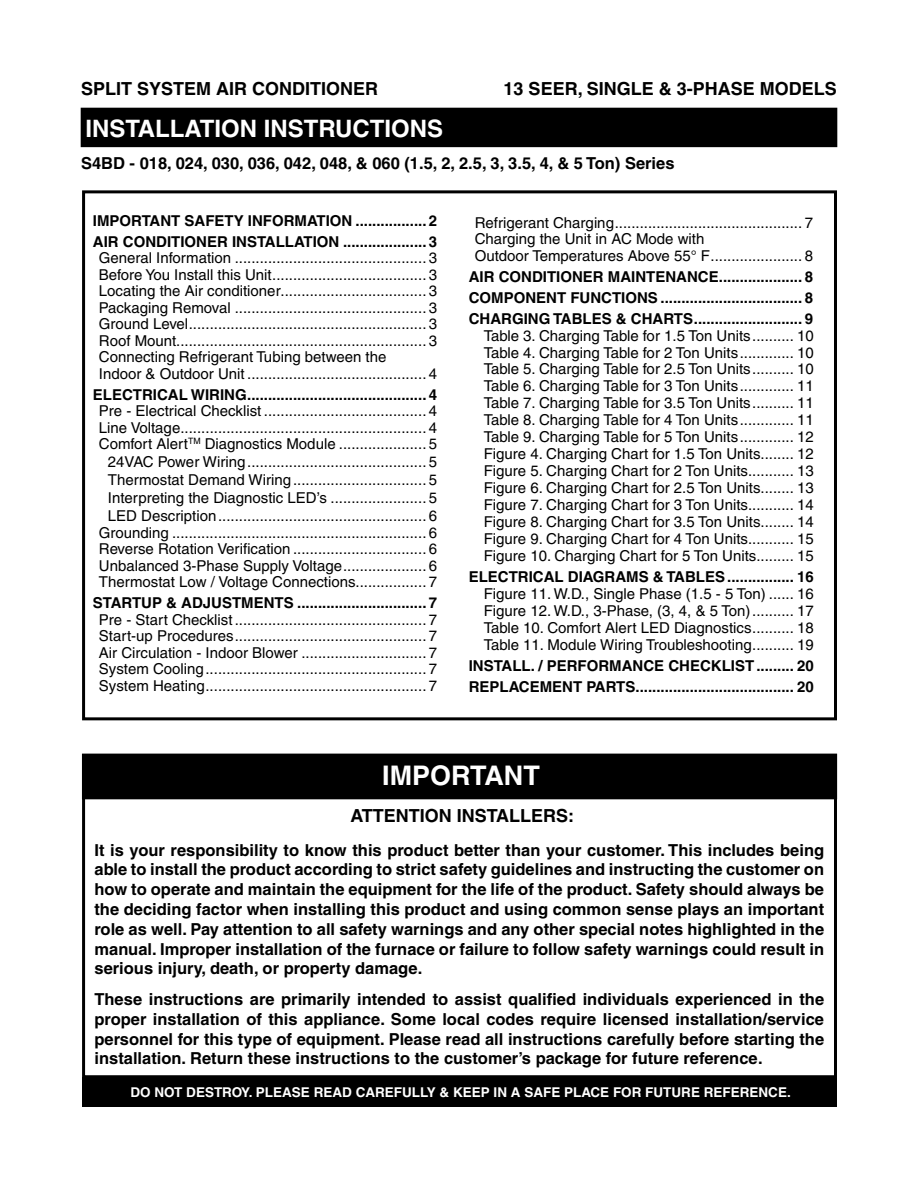
<style>
.page{position:relative;width:918px;height:1188px;background:#fff}
.page>*{position:absolute;margin:0;border:0;box-sizing:border-box;transform-origin:0 0}
.t1{font:700 27px "Helvetica";color:#fff}
.t2{font:700 24px "Helvetica";color:#fff}
.t3{font:700 18px "Helvetica";color:#000}
.t4{font:700 16.5px/19.8px "Helvetica";color:#000;text-align:justify}
.t5{font:15px/16.5px "Helvetica";color:#000;text-align:justify}
.t6{font:700 15px/21px "Helvetica";color:#000}
.t7{font:700 13.5px "Helvetica";color:#fff}
</style>
<div class="page">
<div style="left:81px;top:108px;width:756px;height:39px;background:#000"></div>
<div style="left:82px;top:190px;width:755px;height:530px;border:3px solid #000"></div>
<div style="left:82px;top:754px;width:755px;height:324px;border:3px solid #000"></div>
<div style="left:82px;top:754px;width:755px;height:45px;background:#000"></div>
<div style="left:82px;top:1078px;width:755px;height:29px;background:#000"></div>
<p class="t3" style="left:81px;top:78px;width:299px">Split system air conditioner</p>
<h2 class="t2" style="left:85px;top:114px;width:357px">Installation Instructions</h2>
<p class="t3" style="left:504px;top:78px;width:50px">13 SEER</p>
<p class="t3" style="left:578px;top:78px;width:259px">, Single &amp; 3-Phase Models</p>
<p class="t4" style="left:81px;top:153px;width:595px">S4BD - 018, 024, 030, 036, 042, 048, &amp; 060 (1.5, 2, 2.5, 3, 3.5, 4, &amp; 5 Ton) Series</p>
<p class="t6" style="left:93px;top:210px;width:346px">Important Safety Information ................. 2<br>Air Conditioner Installation .................... 3</p>
<p class="t5" style="left:99px;top:250px;width:340px;text-align:left">General Information .............................................. 3<br>Before You Install this Unit..................................... 3<br>Locating the Air conditioner................................... 3<br>Packaging Removal .............................................. 3<br>Ground Level......................................................... 3<br>Roof Mount............................................................ 3<br>Connecting Refrigerant Tubing between the<br>Indoor &amp; Outdoor Unit ........................................... 4</p>
<p class="t6" style="left:93px;top:384px;width:346px">Electrical Wiring........................................... 4</p>
<p class="t5" style="left:99px;top:403px;width:340px">Pre - Electrical Checklist ....................................... 4<br>Line Voltage........................................................... 4<br>Comfort Alert<sup>TM</sup> Diagnostics Module ..................... 5</p>
<p class="t5" style="left:108px;top:453px;width:331px;line-height:18px">24VAC Power Wiring........................................... 5<br>Thermostat Demand Wiring................................ 5<br>Interpreting the Diagnostic LED’s ....................... 5<br>LED Description.................................................. 6</p>
<p class="t5" style="left:99px;top:524px;width:340px">Grounding ............................................................. 6<br>Reverse Rotation Verification ................................ 6<br>Unbalanced 3-Phase Supply Voltage.................... 6<br>Thermostat Low / Voltage Connections................. 7</p>
<p class="t6" style="left:93px;top:592px;width:346px">Startup &amp; Adjustments ............................... 7</p>
<p class="t5" style="left:99px;top:611px;width:340px">Pre - Start Checklist .............................................. 7<br>Start-up Procedures.............................................. 7<br>Air Circulation - Indoor Blower .............................. 7<br>System Cooling..................................................... 7<br>System Heating..................................................... 7</p>
<p class="t5" style="left:475px;top:214px;width:340px;text-align:left">Refrigerant Charging............................................. 7<br>Charging the Unit in AC Mode with<br>Outdoor Temperatures Above 55° F...................... 8</p>
<p class="t6" style="left:469px;top:266px;width:346px;text-align:justify">Air Conditioner Maintenance.................... 8<br>Component Functions .................................. 8<br>Charging Tables &amp; Charts .......................... 9</p>
<p class="t5" style="left:484px;top:327px;width:332px;line-height:17px">Table 3. Charging Table for 1.5 Ton Units.......... 10<br>Table 4. Charging Table for 2 Ton Units............. 10<br>Table 5. Charging Table for 2.5 Ton Units.......... 10<br>Table 6. Charging Table for 3 Ton Units............. 11<br>Table 7. Charging Table for 3.5 Ton Units.......... 11<br>Table 8. Charging Table for 4 Ton Units............. 11<br>Table 9. Charging Table for 5 Ton Units............. 12<br>Figure 4. Charging Chart for 1.5 Ton Units........ 12<br>Figure 5. Charging Chart for 2 Ton Units........... 13<br>Figure 6. Charging Chart for 2.5 Ton Units........ 13<br>Figure 7. Charging Chart for 3 Ton Units........... 14<br>Figure 8. Charging Chart for 3.5 Ton Units........ 14<br>Figure 9. Charging Chart for 4 Ton Units........... 15<br>Figure 10. Charging Chart for 5 Ton Units......... 15</p>
<p class="t6" style="left:469px;top:566px;width:347px">Electrical Diagrams &amp; Tables ................ 16</p>
<p class="t5" style="left:484px;top:585px;width:332px;line-height:17px">Figure 11. W.D., Single Phase (1.5 - 5 Ton) ...... 16<br>Figure 12. W.D., 3-Phase, (3, 4, &amp; 5 Ton).......... 17<br>Table 10. Comfort Alert LED Diagnostics.......... 18<br>Table 11. Module Wiring Troubleshooting.......... 19</p>
<p class="t6" style="left:469px;top:655px;width:36px">INSTALL</p>
<p class="t6" style="left:531px;top:655px;width:28px">. / PERFORMANCE</p>
<p class="t6" style="left:668px;top:655px;width:12px">CHEC</p>
<p class="t6" style="left:469px;top:655px;width:347px;text-align:right">KLIST ......... 20<br>Replacement Parts...................................... 20</p>
<h1 class="t1" style="left:382px;top:760px;width:19px">IMPORTANT</h1>
<p class="t3" style="left:350px;top:804px;width:13px">ATTENTION</p>
<p class="t3" style="left:457px;top:804px;width:43px">INSTALLER</p>
<p class="t3" style="left:556px;top:804px;width:19px">S:</p>
<p class="t4" style="left:94px;top:840px;width:731px">It is your responsibility to know this product better than your customer. This includes being able to install the product according to strict safety guidelines and instructing the customer on how to operate and maintain the equipment for the life of the product. Safety should always be the deciding factor when installing this product and using common sense plays an important role as well. Pay attention to all safety warnings and any other special notes highlighted in the manual. Improper installation of the furnace or failure to follow safety warnings could result in serious injury, death, or property damage.</p>
<p class="t4" style="left:94px;top:989px;width:731px">These instructions are primarily intended to assist qualified individuals experienced in the proper installation of this appliance. Some local codes require licensed installation/service personnel for this type of equipment. Please read all instructions carefully before starting the installation. Return these instructions to the customer’s package for future reference.</p>
<p class="t7" style="left:131px;top:1084px;width:34px">DO NOT</p>
<p class="t7" style="left:186px;top:1084px;width:38px">DESTROY</p>
<p class="t7" style="left:249px;top:1084px;width:17px">. PLEA</p>
<p class="t7" style="left:292px;top:1084px;width:32px">SE READ</p>
<p class="t7" style="left:356px;top:1084px;width:10px">CAREFULLY</p>
<p class="t7" style="left:440px;top:1084px;width:33px">&amp; KEEP</p>
<p class="t7" style="left:494px;top:1084px;width:50px">IN A SAFE</p>
<p class="t7" style="left:564px;top:1084px;width:10px">PLACE</p>
<p class="t7" style="left:613px;top:1084px;width:10px">FOR</p>
<p class="t7" style="left:645px;top:1084px;width:10px">FUTURE</p>
<p class="t7" style="left:704px;top:1084px;width:11px">REFERENCE</p>
<p class="t7" style="left:787px;top:1084px;width:5px">.</p>
</div>
